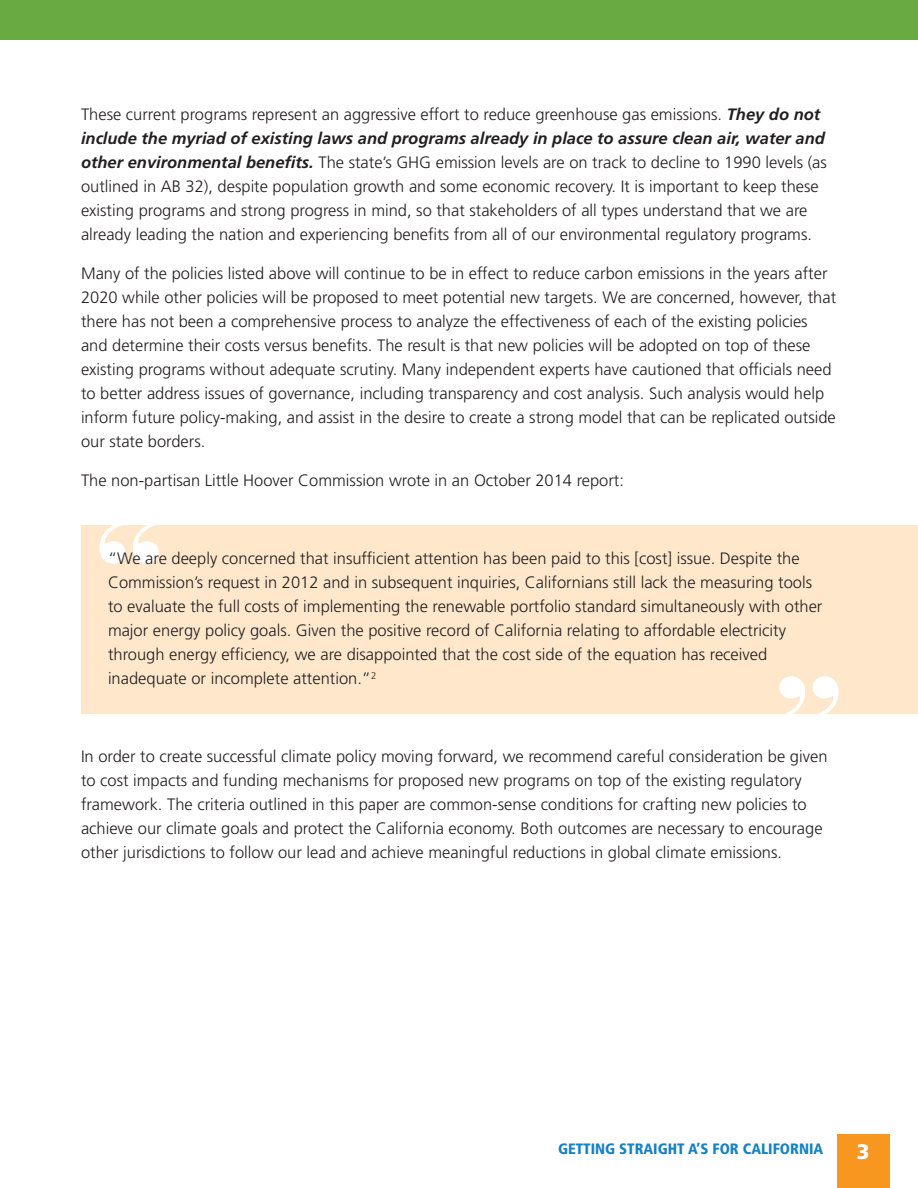
<style>
.page{position:relative;width:918px;height:1188px;background:#fff}
.page>*{position:absolute;margin:0;border:0;box-sizing:border-box;transform-origin:0 0}
.myfootnotes{font:108px "Poster Bodoni BT";color:#fff}
.myfootnotes-2{font:900 21px "Frutiger LT Std";color:#fff}
.t1{font:300 16.5px/24px "Frutiger LT Std";color:#231f20}
.t2{font:900 condensed 15px "Frutiger LT Std";color:#1582c4}
.s1{font-weight:700;font-style:italic}
</style>
<div class="page">
<div style="left:0;top:0;width:918px;height:40px;background:#6aaa43"></div>
<div style="left:837px;top:1134px;width:53px;height:54px;background:#f7971f"></div>
<div style="left:81px;top:525px;width:837px;height:189px;background:#fee7cb"></div>
<p class="t1" style="left:81px;top:103px;width:747px">These current programs represent an aggressive effort to reduce greenhouse gas emissions. <span class="s1">They do not include the myriad of existing laws and programs already in place to assure clean air, water and other environmental benefits.</span> The state’s GHG emission levels are on track to decline to 1990 levels (as outlined in AB 32), despite population growth and some economic recovery. It is important to keep these existing programs and strong progress in mind, so that stakeholders of all types understand that we are already leading the nation and experiencing benefits from all of our environmental regulatory programs.</p>
<p class="t1" style="left:81px;top:262px;width:757px">Many of the policies listed above will continue to be in effect to reduce carbon emissions in the years after 2020 while other policies will be proposed to meet potential new targets. We are concerned, however, that there has not been a comprehensive process to analyze the effectiveness of each of the existing policies and determine their costs versus benefits. The result is that new policies will be adopted on top of these existing programs without adequate scrutiny. Many independent experts have cautioned that officials need to better address issues of governance, including transparency and cost analysis. Such analysis would help inform future policy-making, and assist in the desire to create a strong model that can be replicated outside our state borders.</p>
<p class="t1" style="left:81px;top:469px;width:545px">The non-partisan Little Hoover Commission wrote in an October 2014 report:</p>
<p class="myfootnotes" style="left:94px;top:494px;width:71px">“</p>
<p class="t1" style="left:108px;top:547px;width:716px">“We are deeply concerned that insufficient attention has been paid to this [cost] issue. Despite the Commission’s request in 2012 and in subsequent inquiries, Californians still lack the measuring tools to evaluate the full costs of implementing the renewable portfolio standard simultaneously with other major energy policy goals. Given the positive record of California relating to affordable electricity through energy efficiency, we are disappointed that the cost side of the equation has received inadequate or incomplete attention.”<sup>2</sup></p>
<p class="myfootnotes" style="left:774px;top:649px;width:71px">”</p>
<p class="t1" style="left:81px;top:745px;width:748px">In order to create successful climate policy moving forward, we recommend careful consideration be given to cost impacts and funding mechanisms for proposed new programs on top of the existing regulatory framework. The criteria outlined in this paper are common-sense conditions for crafting new policies to achieve our climate goals and protect the California economy. Both outcomes are necessary to encourage other jurisdictions to follow our lead and achieve meaningful reductions in global climate emissions.</p>
<p class="t2" style="left:558px;top:1140px;width:267px">GETTING STRAIGHT A’S FOR CALIFORNIA</p>
<p class="myfootnotes-2" style="left:857px;top:1139px;width:14px">3</p>
</div>
